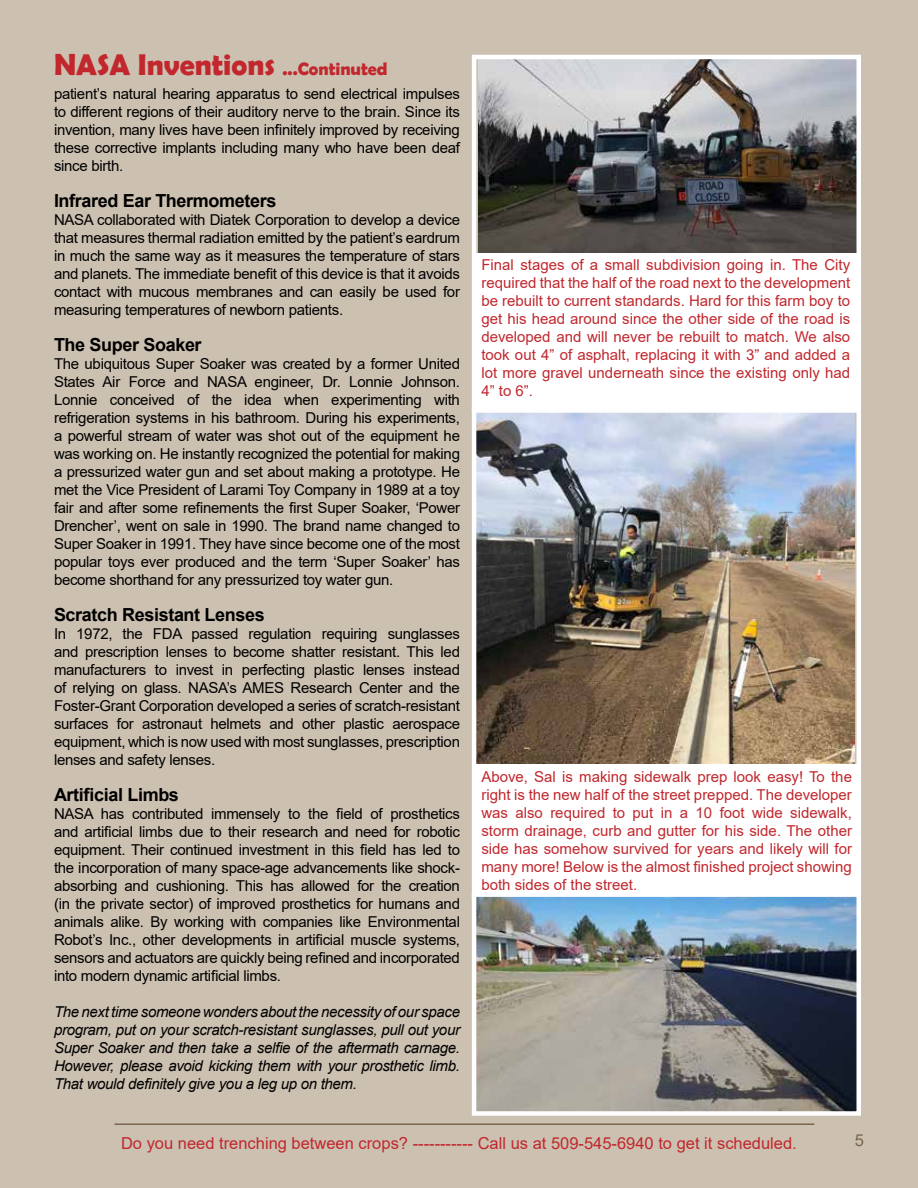
<style>
.page{position:relative;width:918px;height:1188px;background:#ccc1b1}
.page>*{position:absolute;margin:0;border:0;box-sizing:border-box;transform-origin:0 0}
.t1{font:700 30px "Berlin Sans FB Demi";color:#c1272d}
.t2{font:700 18px "Arial";letter-spacing:-.02em;color:#000}
.t3{font:16.5px "Arial";color:#c1272d}
.t4{font:16.5px "Arial";color:#79654f}
.t5{font:15px/18px "Arial";letter-spacing:-.02em;color:#000;text-align:justify}
.t6{font:15px/18px "Arial";color:#c1272d;text-align:justify}
.t7{font:italic 15px/18px "Arial";letter-spacing:-.02em;color:#000;text-align:justify}
.s1{font-size:18px}
</style>
<div class="page">
<hr style="left:114px;top:1123px;width:700px;height:2px;background:#79654f">
<img style="left:477px;top:413px;width:378px;height:351px">
<div style="left:472px;top:407px;width:389px;height:494px;border:4px solid #fff"></div>
<div style="left:475px;top:764px;width:384px;height:135px;background:#fff"></div>
<img style="left:477px;top:897px;width:379px;height:214px">
<div style="left:472px;top:892px;width:389px;height:224px;border:4px solid #fff"></div>
<img style="left:478px;top:60px;width:378px;height:193px">
<div style="left:472px;top:55px;width:389px;height:358px;border:4px solid #fff"></div>
<div style="left:475px;top:253px;width:382px;height:157px;background:#fff"></div>
<h1 class="t1" style="left:54px;top:48px;width:335px">NASA Inventions <span class="s1">...Continuted</span></h1>
<p class="t5" style="left:54px;top:85px;width:408px">patient’s natural hearing apparatus to send electrical impulses to different regions of their auditory nerve to the brain. Since its invention, many lives have been infinitely improved by receiving these corrective implants including many who have been deaf since birth.</p>
<p class="t2" style="left:54px;top:188px;width:224px">Infrared Ear Thermometers</p>
<p class="t5" style="left:54px;top:211px;width:408px">NASA collaborated with Diatek Corporation to develop a device that measures thermal radiation emitted by the patient’s eardrum in much the same way as it measures the temperature of stars and planets. The immediate benefit of this device is that it avoids contact with mucous membranes and can easily be used for measuring temperatures of newborn patients.</p>
<p class="t2" style="left:54px;top:332px;width:149px">The Super Soaker</p>
<p class="t5" style="left:54px;top:355px;width:408px">The ubiquitous Super Soaker was created by a former United States Air Force and NASA engineer, Dr. Lonnie Johnson.<br>Lonnie conceived of the idea when experimenting with refrigeration systems in his bathroom. During his experiments, a powerful stream of water was shot out of the equipment he was working on. He instantly recognized the potential for making a pressurized water gun and set about making a prototype. He met the Vice President of Larami Toy Company in 1989 at a toy fair and after some refinements the first Super Soaker, ‘Power Drencher’, went on sale in 1990. The brand name changed to Super Soaker in 1991. They have since become one of the most popular toys ever produced and the term ‘Super Soaker’ has become shorthand for any pressurized toy water gun.</p>
<p class="t2" style="left:54px;top:602px;width:212px">Scratch Resistant Lenses</p>
<p class="t5" style="left:54px;top:625px;width:408px">In 1972, the FDA passed regulation requiring sunglasses and prescription lenses to become shatter resistant. This led manufacturers to invest in perfecting plastic lenses instead of relying on glass. NASA’s AMES Research Center and the Foster-Grant Corporation developed a series of scratch-resistant surfaces for astronaut helmets and other plastic aerospace equipment, which is now used with most sunglasses, prescription lenses and safety lenses.</p>
<p class="t2" style="left:54px;top:782px;width:126px">Artificial Limbs</p>
<p class="t5" style="left:54px;top:805px;width:408px">NASA has contributed immensely to the field of prosthetics and artificial limbs due to their research and need for robotic equipment. Their continued investment in this field has led to the incorporation of many space-age advancements like shock&shy;absorbing and cushioning. This has allowed for the creation (in the private sector) of improved prosthetics for humans and animals alike. By working with companies like Environmental Robot’s Inc., other developments in artificial muscle systems, sensors and actuators are quickly being refined and incorporated into modern dynamic artificial limbs.</p>
<p class="t7" style="left:54px;top:1003px;width:408px">The next time someone wonders about the necessity of our space program, put on your scratch-resistant sunglasses, pull out your Super Soaker and then take a selfie of the aftermath carnage.<br>However, please avoid kicking them with your prosthetic limb.<br>That would definitely give you a leg up on them.</p>
<p class="t6" style="left:481px;top:256px;width:370px">Final stages of a small subdivision going in. The City required that the half of the road next to the development be rebuilt to current standards. Hard for this farm boy to get his head around since the other side of the road is developed and will never be rebuilt to match. We also took out 4” of asphalt, replacing it with 3” and added a lot more gravel underneath since the existing only had 4” to 6”.</p>
<p class="t6" style="left:481px;top:768px;width:372px">Above, Sal is making sidewalk prep look easy! To the right is the new half of the street prepped. The developer was also required to put in a 10 foot wide sidewalk, storm drainage, curb and gutter for his side. The other side has somehow survived for years and likely will for many more! Below is the almost finished project showing both sides of the street.</p>
<p class="t3" style="left:121px;top:1132px;width:677px">Do you need trenching between crops? ----------- Call us at 509-545-6940 to get it scheduled.</p>
<p class="t4" style="left:855px;top:1129px;width:11px">5</p>
</div>
